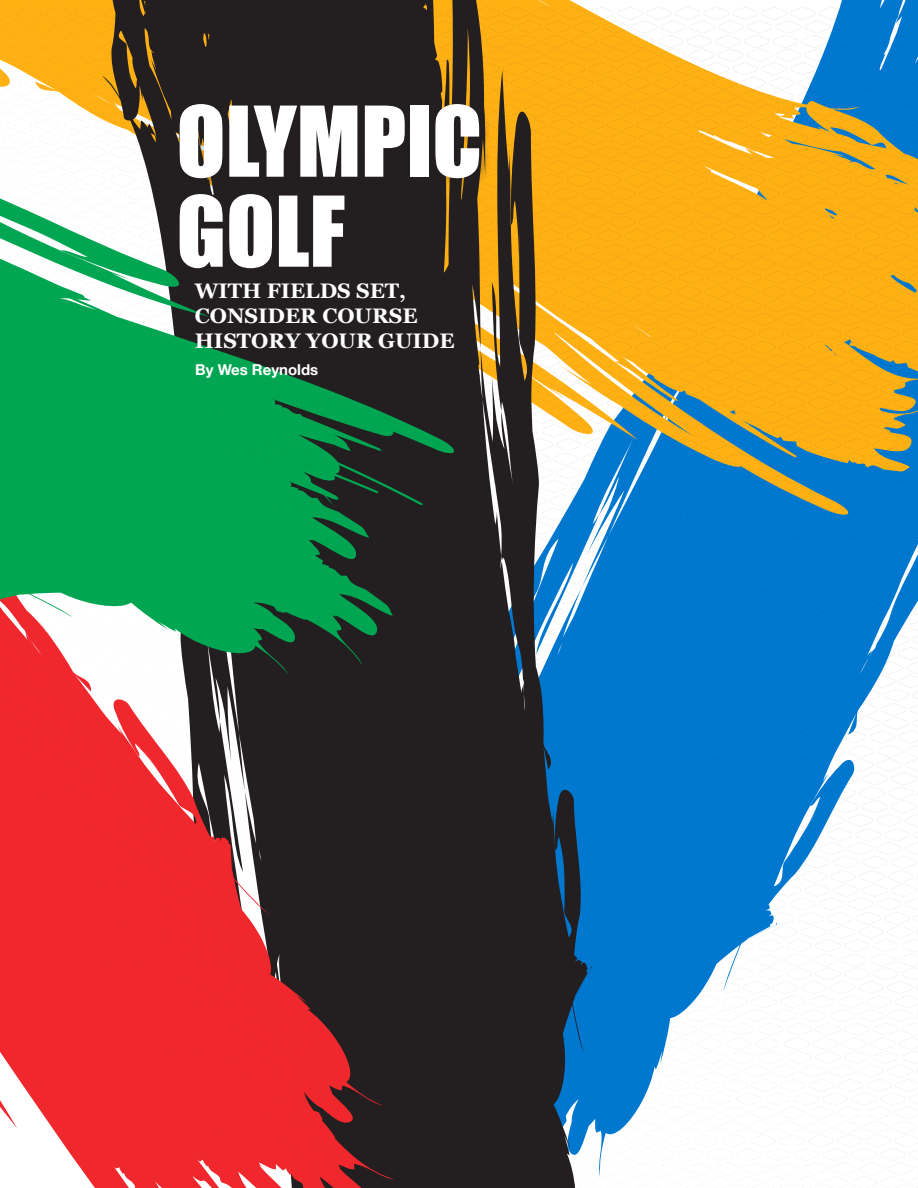
<style>
.page{position:relative;width:918px;height:1188px;background:#fff}
.page>*{position:absolute;margin:0;border:0;box-sizing:border-box;transform-origin:0 0}
.Story_Headline{font:90px "Impact";color:#fff}
.Golfer_Odds{font:700 21px "Georgia";color:#fff}
.t1{font:700 15px "Helvetica Neue";color:#fff}
</style>
<div class="page">
<img style="left:0;top:0;width:918px;height:1188px">
<div style="left:177px;top:101px;width:315px;height:180px;background:#231f20"></div>
<p class="Story_Headline" style="left:176px;top:72px;width:307px">OLYMPIC</p>
<p class="Story_Headline" style="left:176px;top:162px;width:170px">GOLF</p>
<p class="Golfer_Odds" style="left:195px;top:275px;width:213px">WITH FIELDS SET,</p>
<p class="Golfer_Odds" style="left:195px;top:300px;width:224px">CONSIDER COURSE</p>
<p class="Golfer_Odds" style="left:195px;top:325px;width:261px">HISTORY YOUR GUIDE</p>
<p class="t1" style="left:195px;top:357px;width:125px">By Wes Reynolds</p>
</div>
